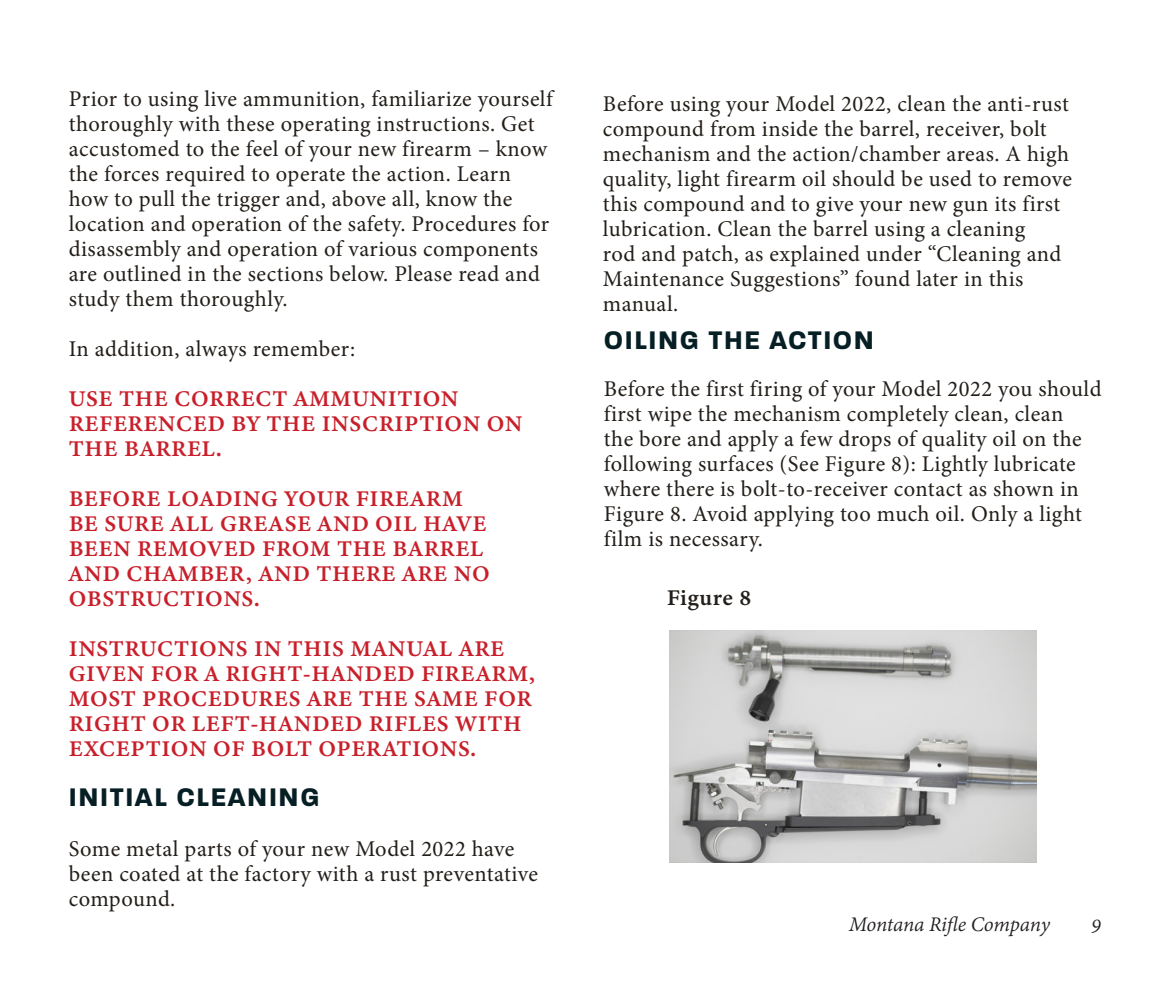
<style>
.page{position:relative;width:1170px;height:990px;background:#fff}
.page>*{position:absolute;margin:0;border:0;box-sizing:border-box;transform-origin:0 0}
.t1{font:700 27.5px "Paralucent";letter-spacing:.06em;color:#061f25}
.t2{font:22.5px/25px "Minion Pro";letter-spacing:.02em;color:#231e19}
.t3{font:22.5px/25px "Minion Variable Concept";letter-spacing:.025em;color:#c8202b}
.t4{font:italic 22.5px "Adobe Devanagari";letter-spacing:-.01em;color:#231f20}
.t5{font:22.5px "Minion Variable Concept";letter-spacing:.02em;color:#231e19}
</style>
<div class="page">
<img style="left:670px;top:631px;width:366px;height:231px">
<p class="t2" style="left:69px;top:87px;width:485px">Prior to using live ammunition, familiarize yourself thoroughly with these operating instructions. Get accustomed to the feel of your new firearm – know the forces required to operate the action. Learn how to pull the trigger and, above all, know the location and operation of the safety. Procedures for disassembly and operation of various components are outlined in the sections below. Please read and study them thoroughly.</p>
<p class="t2" style="left:69px;top:337px;width:288px">In addition, always remember:</p>
<p class="t3" style="left:69px;top:386px;width:455px">USE THE CORRECT AMMUNITION<br>REFERENCED BY THE INSCRIPTION ON<br>THE BARREL.</p>
<p class="t3" style="left:69px;top:486px;width:422px">BEFORE LOADING YOUR FIREARM<br>BE SURE ALL GREASE AND OIL HAVE<br>BEEN REMOVED FROM THE BARREL<br>AND CHAMBER, AND THERE ARE NO<br>OBSTRUCTIONS.</p>
<p class="t3" style="left:69px;top:636px;width:468px">INSTRUCTIONS IN THIS MANUAL ARE<br>GIVEN FOR A RIGHT-HANDED FIREARM,<br>MOST PROCEDURES ARE THE SAME FOR<br>RIGHT OR LEFT-HANDED RIFLES WITH<br>EXCEPTION OF BOLT OPERATIONS.</p>
<p class="t1" style="left:69px;top:781px;width:252px">INITIAL CLEANING</p>
<p class="t2" style="left:69px;top:837px;width:471px">Some metal parts of your new Model 2022 have been coated at the factory with a rust preventative compound.</p>
<p class="t2" style="left:603px;top:91px;width:471px">Before using your Model 2022, clean the anti-rust compound from inside the barrel, receiver, bolt mechanism and the action/chamber areas. A high quality, light firearm oil should be used to remove this compound and to give your new gun its first lubrication. Clean the barrel using a cleaning<br>rod and patch, as explained under “Cleaning and Maintenance Suggestions” found later in this manual.</p>
<p class="t1" style="left:604px;top:324px;width:272px">OILING THE ACTION</p>
<p class="t2" style="left:604px;top:376px;width:499px">Before the first firing of your Model 2022 you should first wipe the mechanism completely clean, clean<br>the bore and apply a few drops of quality oil on the following surfaces (See Figure 8): Lightly lubricate where there is bolt-to-receiver contact as shown in Figure 8. Avoid applying too much oil. Only a light film is necessary.</p>
<p class="t5" style="left:667px;top:582px;width:86px">Figure 8</p>
<p class="t4" style="left:849px;top:911px;width:203px">Montana Rifle Company</p>
<p class="t4" style="left:1091px;top:911px;width:12px">9</p>
</div>
